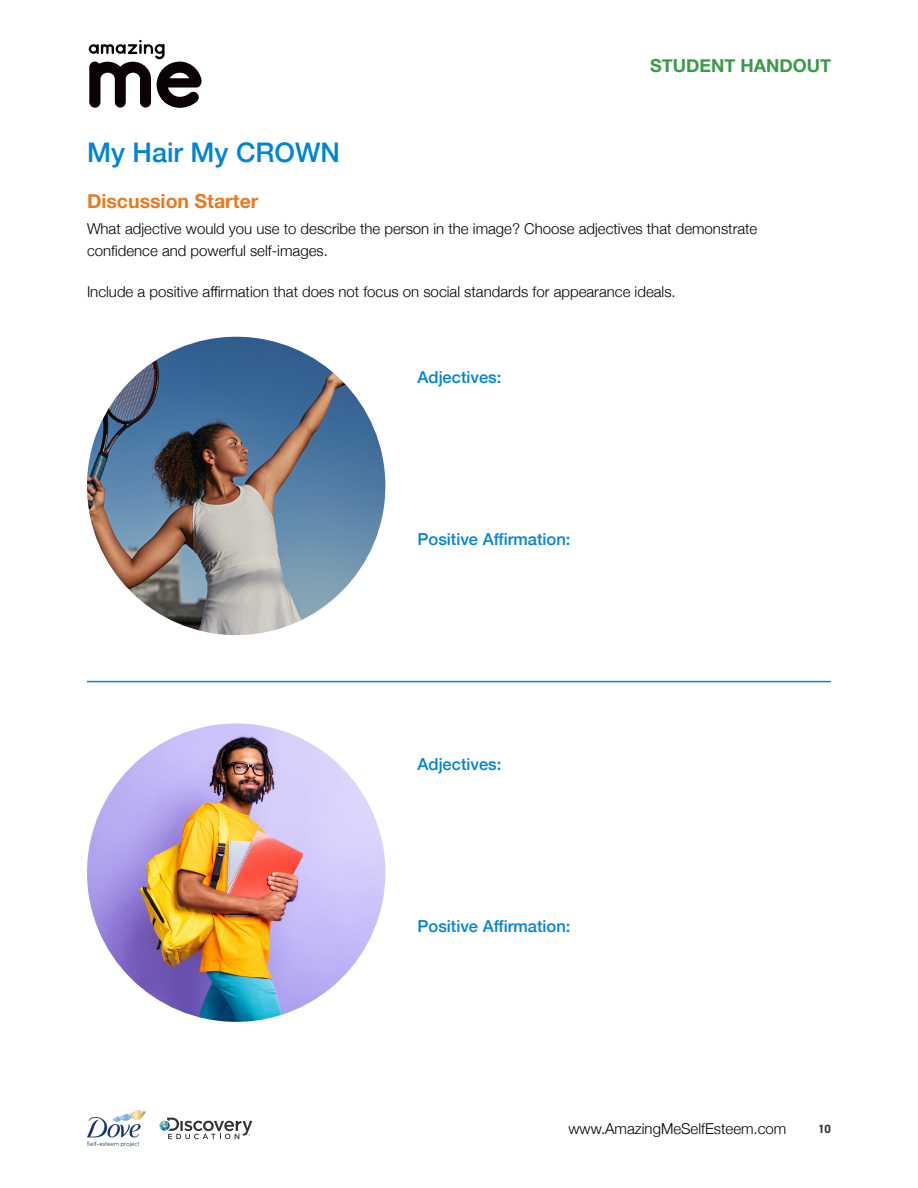
<style>
.page{position:relative;width:918px;height:1188px;background:#fff}
.page>*{position:absolute;margin:0;border:0;box-sizing:border-box;transform-origin:0 0}
.t1{font:500 27px "Helvetica Neue";color:#0084d4}
.t2{font:700 19.5px "Helvetica Neue";color:#e77a22}
.t3{font:700 18px "Helvetica Neue";color:#3b9b47}
.t4{font:500 16.5px "Helvetica Neue";color:#0084d4}
.t5{font:300 15px/22.5px "Helvetica Neue";color:#000}
.t6{font:700 12px "DIN2014";color:#343333}
</style>
<div class="page">
<svg style="left:89px;top:40px;width:113px;height:68px"></svg>
<img style="left:87px;top:1110px;width:59px;height:36px">
<svg style="left:159px;top:1118px;width:93px;height:21px"></svg>
<img style="left:87px;top:337px;width:298px;height:298px;border-radius:149px">
<img style="left:87px;top:723px;width:298px;height:299px;border-radius:149px">
<hr style="left:87px;top:681px;width:744px;height:1px;background:#0084d4">
<p class="t3" style="left:650px;top:51px;width:183px">STUDENT HANDOUT</p>
<h1 class="t1" style="left:87px;top:131px;width:255px">My Hair My CROWN</h1>
<h2 class="t2" style="left:87px;top:186px;width:173px">Discussion Starter</h2>
<p class="t5" style="left:87px;top:216px;width:672px">What adjective would you use to describe the person in the image? Choose adjectives that demonstrate confidence and powerful self-images.</p>
<p class="t5" style="left:87px;top:279px;width:590px">Include a positive affirmation that does not focus on social standards for appearance ideals.</p>
<p class="t4" style="left:418px;top:364px;width:85px">Adjectives:</p>
<p class="t4" style="left:418px;top:526px;width:154px">Positive Affirmation:</p>
<p class="t4" style="left:418px;top:750px;width:85px">Adjectives:</p>
<p class="t4" style="left:418px;top:912px;width:154px">Positive Affirmation:</p>
<p class="t5" style="left:568px;top:1116px;width:219px">www.AmazingMeSelfEsteem.com</p>
<p class="t6" style="left:818px;top:1121px;width:14px">10</p>
</div>
